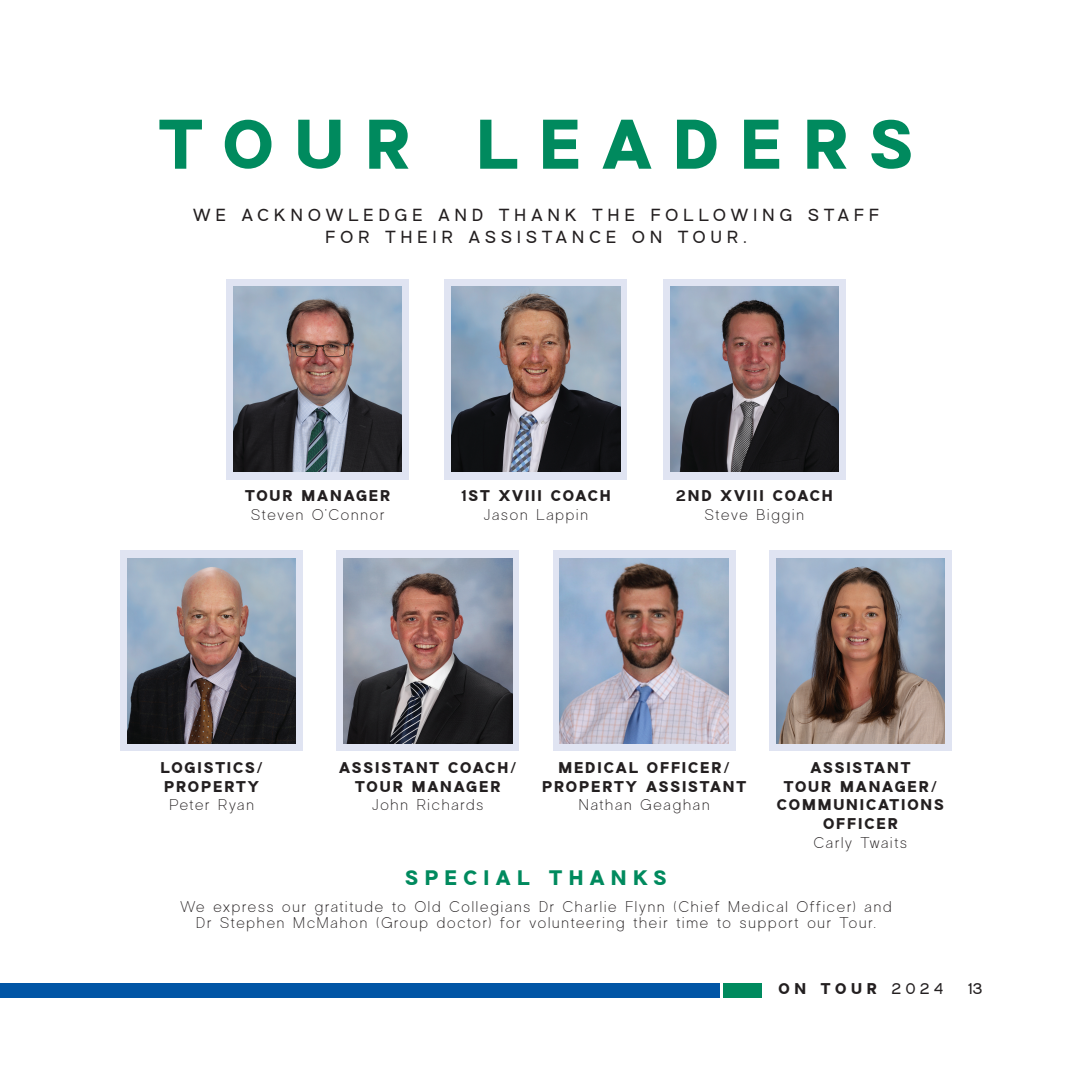
<style>
.page{position:relative;width:1072px;height:1072px;background:#fff}
.page>*{position:absolute;margin:0;border:0;box-sizing:border-box;transform-origin:0 0}
.t1{font:700 70px "Hamon";letter-spacing:.3em;color:#008a5e}
.t2{font:700 21px "Hamon";letter-spacing:.3em;color:#008a5e}
.t3{font:17.5px/22.8px "Hamon";letter-spacing:.3em;color:#231f20;text-align:center}
.t4{font:300 15.58px/15.6px "Hamon";letter-spacing:.12em;color:#231f20;text-align:center}
.t5{font:700 15.58px/18.7px "Hamon";letter-spacing:.12em;color:#231f20;text-align:center}
.t6{font:300 15.58px "Hamon";letter-spacing:.1em;color:#231f20}
.t7{font:15.58px "Hamon";color:#231f20}
.s1{font-weight:400}
</style>
<div class="page">
<div style="left:0;top:983px;width:720px;height:15px;background:#0155a5"></div>
<div style="left:723px;top:983px;width:39px;height:15px;background:#008a5e"></div>
<div style="left:120px;top:550px;width:183px;height:201px;background:#e0e4f2"></div>
<img style="left:127px;top:558px;width:169px;height:185px">
<div style="left:336px;top:550px;width:183px;height:201px;background:#e0e4f2"></div>
<img style="left:343px;top:558px;width:169px;height:185px">
<div style="left:553px;top:550px;width:182px;height:201px;background:#e0e4f2"></div>
<img style="left:560px;top:558px;width:168px;height:185px">
<div style="left:769px;top:550px;width:182px;height:201px;background:#e0e4f2"></div>
<img style="left:776px;top:558px;width:168px;height:185px">
<div style="left:226px;top:279px;width:183px;height:200px;background:#e0e4f2"></div>
<img style="left:233px;top:286px;width:169px;height:186px">
<div style="left:445px;top:279px;width:182px;height:200px;background:#e0e4f2"></div>
<img style="left:452px;top:286px;width:168px;height:186px">
<div style="left:663px;top:279px;width:182px;height:200px;background:#e0e4f2"></div>
<img style="left:670px;top:286px;width:168px;height:186px">
<h1 class="t1" style="left:159px;top:103px;width:755px">TOUR LEADERS</h1>
<p class="t3" style="left:193px;top:203px;width:687px">WE ACKNOWLEDGE AND THANK THE FOLLOWING STAFF<br>FOR THEIR ASSISTANCE ON TOUR.</p>
<p class="t5" style="left:245px;top:486px;width:147px">TOUR MANAGER</p>
<p class="t4" style="left:251px;top:506px;width:135px">Steven O’Connor</p>
<p class="t5" style="left:461px;top:486px;width:151px">1ST XVIII COACH</p>
<p class="t4" style="left:484px;top:506px;width:105px">Jason Lappin</p>
<p class="t5" style="left:675px;top:486px;width:159px">2ND XVIII COACH</p>
<p class="t4" style="left:704px;top:506px;width:101px">Steve Biggin</p>
<p class="t5" style="left:160px;top:758px;width:104px;text-align:left">LOGISTICS/<br>PROPERTY</p>
<p class="t6" style="left:169px;top:795px;width:86px">Peter Ryan</p>
<p class="t5" style="left:339px;top:758px;width:179px">ASSISTANT COACH/<br>TOUR MANAGER</p>
<p class="t4" style="left:372px;top:796px;width:112px">John Richards</p>
<p class="t5" style="left:542px;top:758px;width:206px">MEDICAL OFFICER/<br>PROPERTY ASSISTANT</p>
<p class="t4" style="left:579px;top:796px;width:132px">Nathan Geaghan</p>
<h2 class="t2" style="left:405px;top:865px;width:263px">SPECIAL THANKS</h2>
<p class="t5" style="left:777px;top:758px;width:168px">ASSISTANT<br>TOUR MANAGER/<br>COMMUNICATIONS<br>OFFICER</p>
<p class="t4" style="left:814px;top:833px;width:94px">Carly Twaits</p>
<p class="t4" style="left:180px;top:898px;width:712px">We express our gratitude to Old Collegians Dr Charlie Flynn (Chief Medical Officer) and<br>Dr Stephen McMahon (Group doctor) for volunteering their time to support our Tour.</p>
<p class="t5" style="left:778px;top:979px;width:166px">ON TOUR <span class="s1">2024</span></p>
<p class="t7" style="left:967px;top:979px;width:16px">13</p>
</div>
